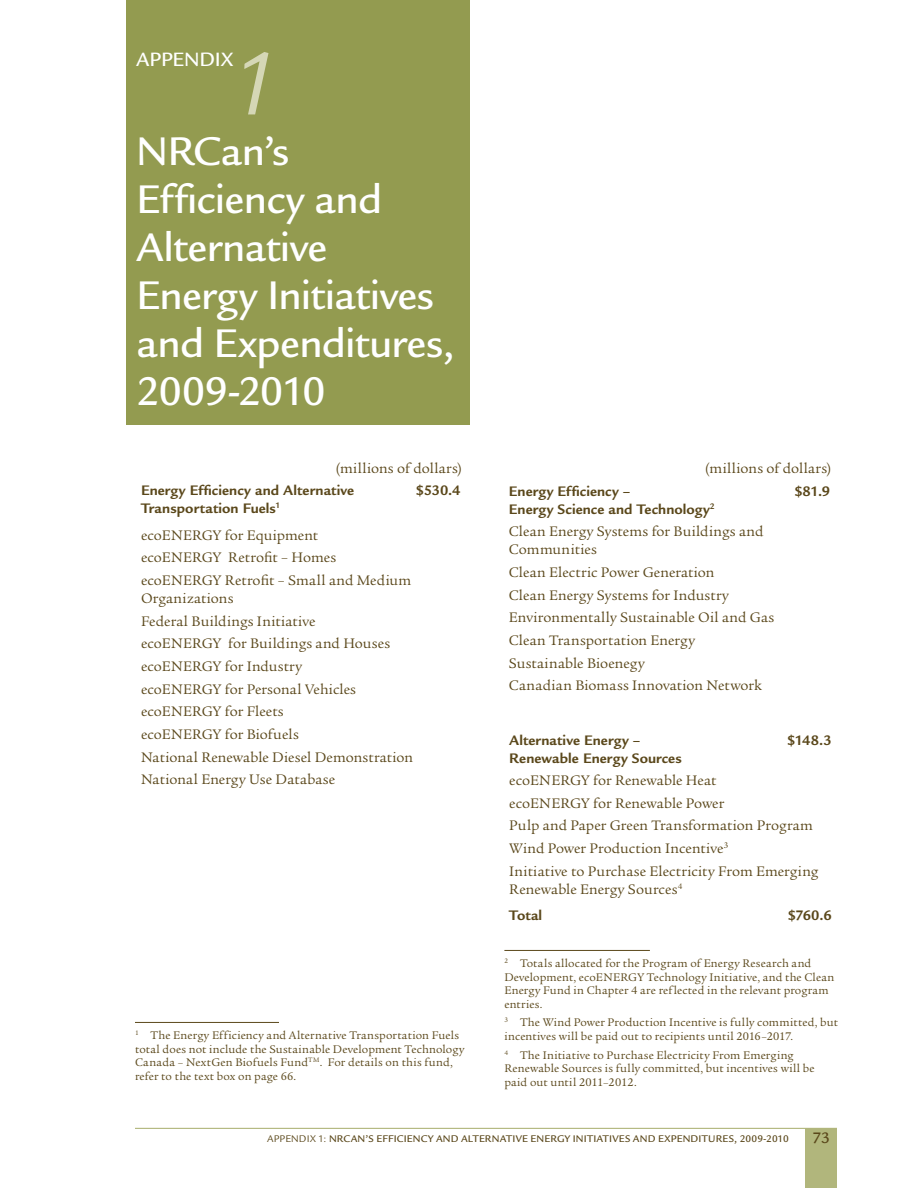
<style>
.page{position:relative;width:918px;height:1188px;background:#fff}
.page>*{position:absolute;margin:0;border:0;box-sizing:border-box;transform-origin:0 0}
.Head_chapter_number{font:italic 97.5px "Legacy Sans Std";color:#d5d7b6}
.Head_chapter{font:500 43.5px/48px "Legacy Sans Std";letter-spacing:-.015em;color:#fff}
.Head_chapter-2{font:500 21px "Legacy Sans Std";letter-spacing:-.005em;color:#fff}
.Folio{font:500 16.5px "Legacy Sans Std";color:#5a471a}
.Body{font:15px/18px "Legacy Serif Std";letter-spacing:.005em;color:#5a471a}
.Body-2{font:700 15px "Legacy Sans Std";letter-spacing:.005em;color:#5a471a}
.Footnote{font:12px/13.5px "Legacy Serif Std";letter-spacing:.015em;color:#5a471a}
.t1{font:500 10.5px "Legacy Sans Std";letter-spacing:.02em;color:#5a471a}
.s1{font-weight:400}
</style>
<div class="page">
<div style="left:806px;top:1128px;width:31px;height:60px;background:#b1b67c"></div>
<hr style="left:135px;top:1128px;width:702px;height:1px;background:#b1b67c">
<div style="left:126px;top:0;width:343px;height:424px;background:#939b50"></div>
<hr style="left:135px;top:1022px;width:144px;height:1px;background:#5a471a">
<hr style="left:504px;top:950px;width:146px;height:1px;background:#5a471a">
<p class="Head_chapter-2" style="left:136px;top:47px;width:98px">APPENDIX</p>
<p class="Head_chapter_number" style="left:229px;top:31px;width:52px">1</p>
<p class="Head_chapter" style="left:136px;top:127px;width:320px">NRCan’s<br>Efficiency and<br>Alternative<br>Energy Initiatives and Expenditures,<br>2009-2010</p>
<p class="Body" style="left:336px;top:459px;width:128px">(millions of dollars)</p>
<p class="Body-2" style="left:141px;top:482px;width:215px">Energy Efficiency and Alternative</p>
<p class="Body-2" style="left:416px;top:482px;width:46px">$530.4</p>
<p class="Body-2" style="left:141px;top:500px;width:141px">Transportation Fuels<sup>1</sup></p>
<p class="Body" style="left:141px;top:526px;width:179px">ecoENERGY for Equipment</p>
<p class="Body" style="left:141px;top:549px;width:197px">ecoENERGY Retrofit – Homes</p>
<p class="Body" style="left:141px;top:572px;width:272px">ecoENERGY Retrofit – Small and Medium<br>Organizations</p>
<p class="Body" style="left:141px;top:612px;width:176px">Federal Buildings Initiative</p>
<p class="Body" style="left:141px;top:635px;width:251px">ecoENERGY for Buildings and Houses</p>
<p class="Body" style="left:141px;top:658px;width:163px">ecoENERGY for Industry</p>
<p class="Body" style="left:141px;top:680px;width:217px">ecoENERGY for Personal Vehicles</p>
<p class="Body" style="left:141px;top:703px;width:144px">ecoENERGY for Fleets</p>
<p class="Body" style="left:141px;top:725px;width:159px">ecoENERGY for Biofuels</p>
<p class="Body" style="left:141px;top:748px;width:274px">National Renewable Diesel Demonstration</p>
<p class="Body" style="left:141px;top:771px;width:196px">National Energy Use Database</p>
<p class="Footnote" style="left:135px;top:1029px;width:331px"><sup>1</sup> The Energy Efficiency and Alternative Transportation Fuels total does not include the Sustainable Development Technology Canada – NextGen Biofuels Fund<sup>TM</sup>. For details on this fund, refer to the text box on page 66.</p>
<p class="Body" style="left:705px;top:460px;width:128px">(millions of dollars)</p>
<p class="Body-2" style="left:509px;top:482px;width:123px">Energy Efficiency –</p>
<p class="Body-2" style="left:794px;top:482px;width:37px">$81.9</p>
<p class="Body-2" style="left:509px;top:500px;width:207px">Energy Science and Technology<sup>2</sup></p>
<p class="Body" style="left:509px;top:523px;width:256px">Clean Energy Systems for Buildings and<br>Communities</p>
<p class="Body" style="left:509px;top:563px;width:207px">Clean Electric Power Generation</p>
<p class="Body" style="left:509px;top:586px;width:222px">Clean Energy Systems for Industry</p>
<p class="Body" style="left:509px;top:609px;width:267px">Environmentally Sustainable Oil and Gas</p>
<p class="Body" style="left:509px;top:631px;width:188px">Clean Transportation Energy</p>
<p class="Body" style="left:509px;top:654px;width:137px">Sustainable Bioenegy</p>
<p class="Body" style="left:509px;top:677px;width:255px">Canadian Biomass Innovation Network</p>
<p class="Body-2" style="left:509px;top:731px;width:133px">Alternative Energy –</p>
<p class="Body-2" style="left:787px;top:731px;width:46px">$148.3</p>
<p class="Body-2" style="left:509px;top:749px;width:174px">Renewable Energy Sources</p>
<p class="Body" style="left:509px;top:772px;width:209px">ecoENERGY for Renewable Heat</p>
<p class="Body" style="left:509px;top:794px;width:216px">ecoENERGY for Renewable Power</p>
<p class="Body" style="left:509px;top:817px;width:305px">Pulp and Paper Green Transformation Program</p>
<p class="Body" style="left:509px;top:840px;width:221px">Wind Power Production Incentive<sup>3</sup></p>
<p class="Body" style="left:509px;top:862px;width:311px">Initiative to Purchase Electricity From Emerging<br>Renewable Energy Sources<sup>4</sup></p>
<p class="Body-2" style="left:509px;top:907px;width:35px">Total</p>
<p class="Body-2" style="left:788px;top:907px;width:46px">$760.6</p>
<p class="Footnote" style="left:504px;top:957px;width:331px"><sup>2</sup> Totals allocated for the Program of Energy Research and Development, ecoENERGY Technology Initiative, and the Clean Energy Fund in Chapter 4 are reflected in the relevant program entries.</p>
<p class="Footnote" style="left:504px;top:1016px;width:335px"><sup>3</sup> The Wind Power Production Incentive is fully committed, but incentives will be paid out to recipients until 2016–2017.</p>
<p class="Footnote" style="left:504px;top:1048px;width:312px"><sup>4</sup> The Initiative to Purchase Electricity From Emerging<br>Renewable Sources is fully committed, but incentives will be paid out until 2011–2012.</p>
<p class="t1" style="left:267px;top:1133px;width:523px"><span class="s1">APPENDIX 1:</span> NRCAN’S EFFICIENCY AND ALTERNATIVE ENERGY INITIATIVES AND EXPENDITURES, 2009-2010</p>
<p class="Folio" style="left:812px;top:1128px;width:19px">73</p>
</div>
